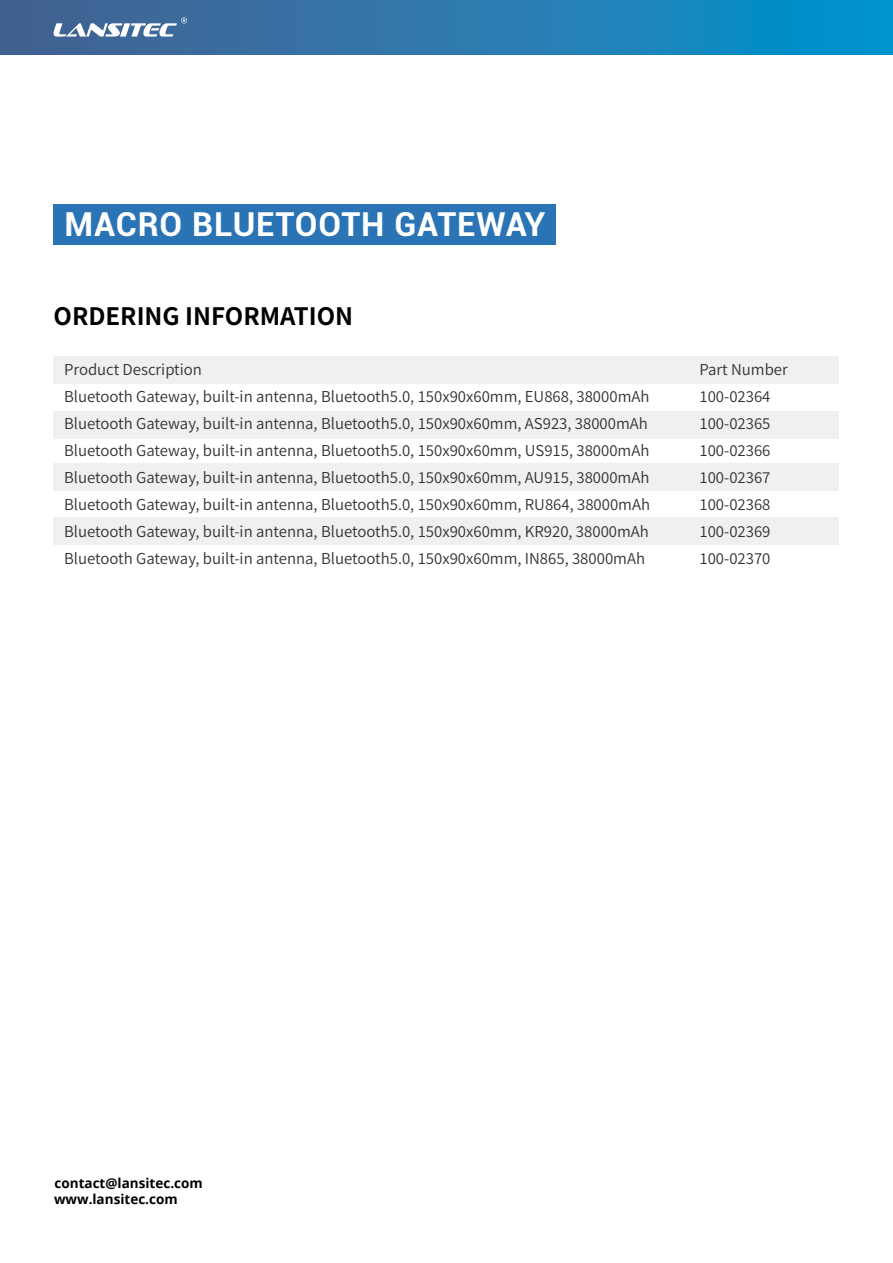
<style>
.page{position:relative;width:893px;height:1263px;background:#fff}
.page>*{position:absolute;margin:0;border:0;box-sizing:border-box;transform-origin:0 0}
.t1{font:700 33px "Roboto";letter-spacing:.025em;color:#fff}
.t2{font:700 24px "Source Han Sans CN";color:#000}
.t3{font:15px/27px "Source Han Sans CN";color:#333232}
.t4{font:700 13.5px "Open Sans";color:#000}
</style>
<div class="page">
<div style="left:0;top:0;width:893px;height:54px;background:linear-gradient(to right,#4c608f,#0493ce)"></div>
<svg style="left:54px;top:17px;width:133px;height:20px"></svg>
<div style="left:54px;top:204px;width:502px;height:41px;background:#2a73b5"></div>
<div style="left:54px;top:356px;width:785px;height:28px;background:#f0f0f1"></div>
<div style="left:54px;top:463px;width:785px;height:28px;background:#f0f0f1"></div>
<div style="left:54px;top:411px;width:785px;height:28px;background:#f0f0f1"></div>
<div style="left:54px;top:518px;width:785px;height:27px;background:#f0f0f1"></div>
<h1 class="t1" style="left:64px;top:201px;width:482px">MACRO BLUETOOTH GATEWAY</h1>
<h2 class="t2" style="left:54px;top:303px;width:301px">ORDERING INFORMATION</h2>
<p class="t3" style="left:64px;top:356px;width:587px">Product Description<br>Bluetooth Gateway, built-in antenna, Bluetooth5.0, 150x90x60mm, EU868, 38000mAh Bluetooth Gateway, built-in antenna, Bluetooth5.0, 150x90x60mm, AS923, 38000mAh Bluetooth Gateway, built-in antenna, Bluetooth5.0, 150x90x60mm, US915, 38000mAh Bluetooth Gateway, built-in antenna, Bluetooth5.0, 150x90x60mm, AU915, 38000mAh Bluetooth Gateway, built-in antenna, Bluetooth5.0, 150x90x60mm, RU864, 38000mAh Bluetooth Gateway, built-in antenna, Bluetooth5.0, 150x90x60mm, KR920, 38000mAh Bluetooth Gateway, built-in antenna, Bluetooth5.0, 150x90x60mm, IN865, 38000mAh</p>
<p class="t3" style="left:699px;top:356px;width:90px">Part Number<br>100-02364<br>100-02365<br>100-02366<br>100-02367<br>100-02368<br>100-02369<br>100-02370</p>
<p class="t4" style="left:55px;top:1174px;width:150px">contact@lansitec.com</p>
<p class="t4" style="left:54px;top:1190px;width:125px">www.lansitec.com</p>
</div>
